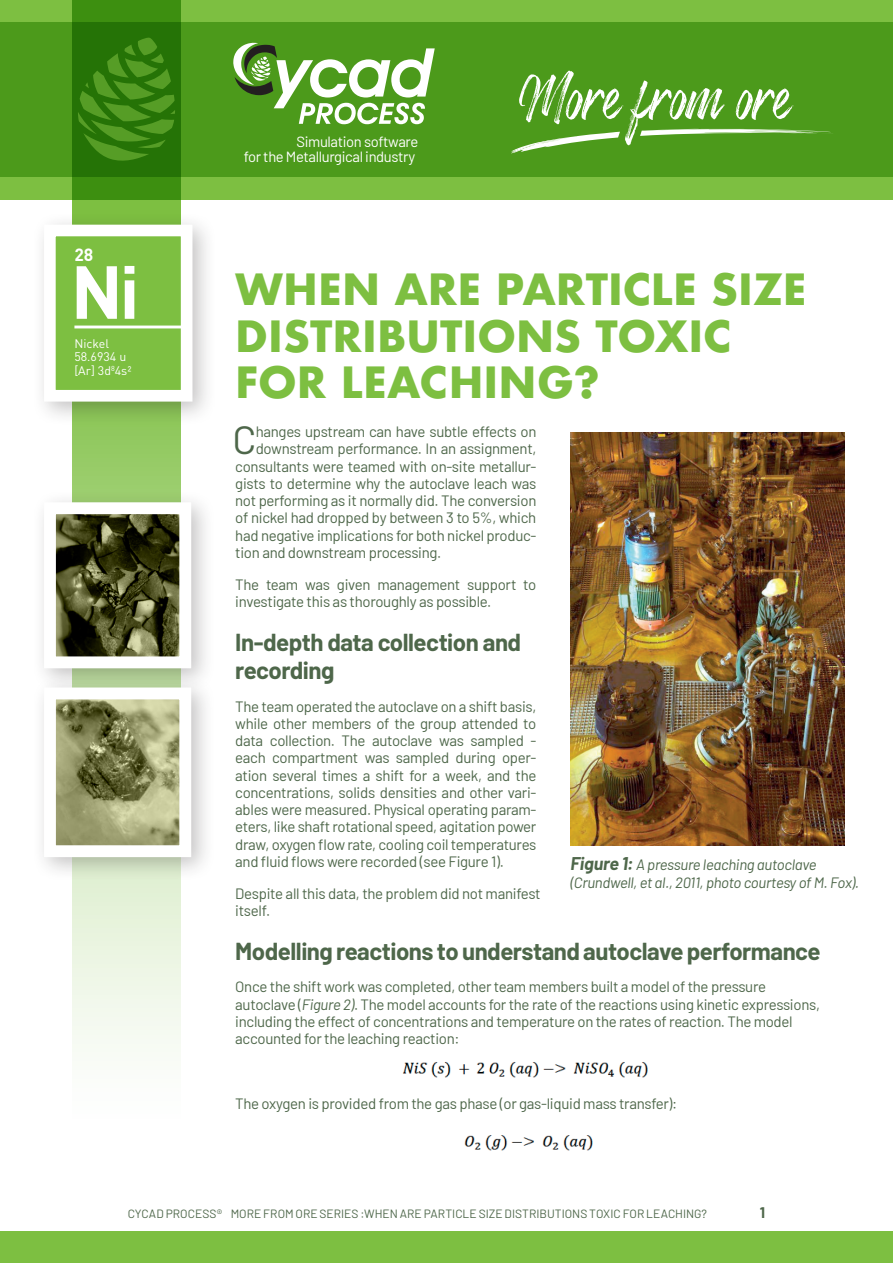
<style>
.page{position:relative;width:893px;height:1263px;background:#fff}
.page>*{position:absolute;margin:0;border:0;box-sizing:border-box;transform-origin:0 0}
.t1{font:700 73.8px "DIN";color:#fff}
.t2{font:700 41.85px/46.5px "Futura";color:#7dbf41}
.t3{font:39.6px "Barlow";color:#4e674a}
.t4{font:700 24px/28.5px "Barlow";letter-spacing:-.02em;color:#4e674a}
.t5{font:700 17.55px "DIN";color:#fff}
.t6{font:15px/17.2px "Barlow";letter-spacing:-.02em;color:#4e674a}
.t7{font:italic 15px/17.2px "Barlow";letter-spacing:-.02em;color:#4e674a}
.t8{font:700 15px "Barlow";color:#4e674a}
.t9{font:14.85px/14.9px "Barlow";letter-spacing:-.025em;color:#fff;text-align:right}
.t10{font:12.3px/13.5px "DIN";color:#fff}
.t11{font:12px "Barlow";color:#4e674a}
.s1{font-style:italic}
.s2{font-weight:700;font-size:18px}
</style>
<div class="page">
<div style="left:0;top:0;width:893px;height:199px;background:#7dbf41"></div>
<div style="left:0;top:22px;width:893px;height:154px;background:#4c9a1b"></div>
<svg style="left:72px;top:0;width:109px;height:1052px;background:#a6cc8c"></svg>
<div style="left:31px;top:490px;width:185px;height:203px;background:#231f20;opacity:.27"></div>
<img style="left:57px;top:515px;width:121px;height:140px">
<div style="left:44px;top:502px;width:147px;height:166px;border:12px solid #fff"></div>
<div style="left:31px;top:675px;width:185px;height:207px;background:#231f20;opacity:.27"></div>
<img style="left:57px;top:700px;width:121px;height:144px">
<div style="left:44px;top:687px;width:147px;height:170px;border:12px solid #fff"></div>
<svg style="left:233px;top:43px;width:202px;height:81px"></svg>
<img style="left:402px;top:1062px;width:246px;height:16px">
<img style="left:464px;top:1135px;width:129px;height:16px">
<img style="left:570px;top:432px;width:274px;height:413px">
<div style="left:0;top:1231px;width:893px;height:32px;background:#7dbf41"></div>
<svg style="left:511px;top:70px;width:322px;height:84px"></svg>
<svg style="left:78px;top:37px;width:97px;height:125px"></svg>
<div style="left:31px;top:212px;width:186px;height:214px;background:#231f20;opacity:.27"></div>
<div style="left:44px;top:225px;width:148px;height:177px;background:#7dbf41;border:12px solid #fff"></div>
<hr style="left:74px;top:326px;width:113px;height:2px;background:#fff">
<p class="t5" style="left:74px;top:243px;width:20px">28</p>
<h1 class="t1" style="left:71px;top:244px;width:71px">Ni</h1>
<p class="t10" style="left:74px;top:336px;width:59px">Nickel<br>58.6934 u [Ar] 3d<sup>8</sup>4s²</p>
<p class="t9" style="left:244px;top:133px;width:176px">Simulation software<br>for the Metallurgical industry</p>
<h2 class="t2" style="left:235px;top:266px;width:573px">WHEN ARE PARTICLE SIZE<br>DISTRIBUTIONS TOXIC<br>FOR LEACHING?</h2>
<h3 class="t3" style="left:232px;top:411px;width:26px">C</h3>
<p class="t6" style="left:256px;top:422px;width:282px">hanges upstream can have subtle effects on</p>
<p class="t6" style="left:256px;top:439px;width:282px">downstream performance. In an assignment,</p>
<p class="t6" style="left:235px;top:456px;width:303px">consultants were teamed with on-site metallur-</p>
<p class="t6" style="left:235px;top:474px;width:303px">gists to determine why the autoclave leach was</p>
<p class="t6" style="left:235px;top:491px;width:303px">not performing as it normally did. The conversion</p>
<p class="t6" style="left:235px;top:508px;width:303px">of nickel had dropped by between 3 to 5%, which</p>
<p class="t6" style="left:235px;top:525px;width:303px">had negative implications for both nickel produc-</p>
<p class="t6" style="left:235px;top:543px;width:208px">tion and downstream processing.</p>
<p class="t6" style="left:235px;top:575px;width:303px">The team was given management support to investigate this as thoroughly as possible.</p>
<h3 class="t4" style="left:235px;top:626px;width:287px">In-depth data collection and recording</h3>
<p class="t6" style="left:235px;top:696px;width:303px;text-align:justify">The team operated the autoclave on a shift basis, while other members of the group attended to data collection. The autoclave was sampled - each compartment was sampled during oper&shy;ation several times a shift for a week, and the concentrations, solids densities and other vari&shy;ables were measured. Physical operating param&shy;eters, like shaft rotational speed, agitation power draw, oxygen flow rate, cooling coil temperatures and fluid flows were recorded (see Figure 1).</p>
<p class="t6" style="left:235px;top:884px;width:307px">Despite all this data, the problem did not manifest itself.</p>
<h3 class="t4" style="left:235px;top:935px;width:587px">Modelling reactions to understand autoclave performance</h3>
<p class="t6" style="left:235px;top:977px;width:586px">Once the shift work was completed, other team members built a model of the pressure autoclave (<span class="s1">Figure 2)</span>. The model accounts for the rate of the reactions using kinetic expressions, including the effect of concentrations and temperature on the rates of reaction. The model accounted for the leaching reaction:</p>
<p class="t7" style="left:570px;top:855px;width:290px"><span class="s2">Figure 1:</span> A pressure leaching autoclave (Crundwell, et al., 2011, photo courtesy of M. Fox).</p>
<p class="t6" style="left:235px;top:1093px;width:444px">The oxygen is provided from the gas phase (or gas-liquid mass transfer):</p>
<p class="t11" style="left:128px;top:1205px;width:581px">CYCAD PROCESS® MORE FROM ORE SERIES :WHEN ARE PARTICLE SIZE DISTRIBUTIONS TOXIC FOR LEACHING?</p>
<p class="t8" style="left:760px;top:1202px;width:7px">1</p>
</div>
